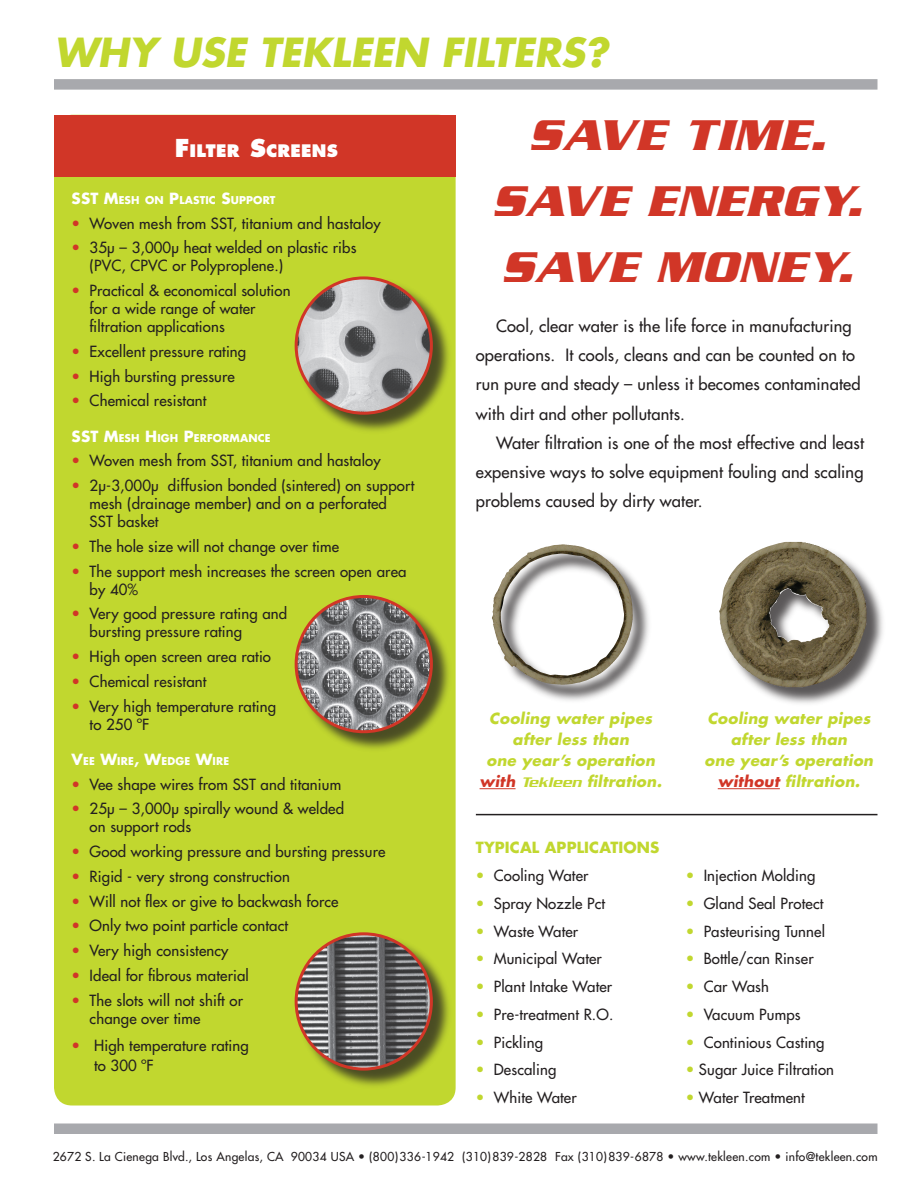
<style>
.page{position:relative;width:918px;height:1188px;background:#fff}
.page>*{position:absolute;margin:0;border:0;box-sizing:border-box;transform-origin:0 0}
.Tekleen_Body_Copy{font:italic 700 46.5px "Serpentine ICG";letter-spacing:.01em;color:#d13627}
.t1{font:italic 700 39px "Futura";color:#c1d72f}
.Tekleen_Graphic_Head{font:800 16.8px "Futura";letter-spacing:.015em;color:#fff}
.Tekleen_Body_Copy-2{font:16.5px/29.2px "Futura";letter-spacing:.01em;color:#231f20}
.Filter_Screens_List{font:15px/18px "Futura";letter-spacing:.01em;color:#231f20}
.Tekleen_Bullet_List{font:15px/20.2px "Futura";letter-spacing:.01em;color:#231f20}
.Tekleen_Bullet_List-2{font:italic 700 15px/21px "Futura";letter-spacing:.02em;color:#c1d72f;text-align:center}
.Tekleen_Bullet_List-3{font:700 15px "Futura";letter-spacing:.01em;color:#c1d72f}
.How_Filters_Work_Hea{font:700 15px "Futura";color:#fff}
.t2{font:12px "Futura";letter-spacing:.025em;color:#231f20}
.How_Filters_Work_Hea-2{font:700 10.5px "Futura";letter-spacing:.015em;color:#fff}
.s1{font-size:24px}
.s2{font-size:15px}
.s3{color:#d13627}
.s4{font-family:"Serpentine ICG";font-weight:400}
.s5{color:#c1d72f}
</style>
<div class="page">
<div style="left:54px;top:79px;width:824px;height:11px;background:#a8a9ad"></div>
<div style="left:54px;top:1124px;width:824px;height:10px;background:#a8a9ad"></div>
<div style="left:54px;top:115px;width:402px;height:991px;background:#c1d72f;border-radius:18px"></div>
<div style="left:296px;top:278px;width:157px;height:157px;background:#231f20;opacity:.75"></div>
<img style="left:296px;top:278px;width:135px;height:135px;border-radius:50%">
<div style="left:295px;top:276px;width:138px;height:139px;border:3px solid #d13627;border-radius:50%"></div>
<div style="left:296px;top:596px;width:157px;height:158px;background:#231f20;opacity:.75"></div>
<img style="left:296px;top:596px;width:135px;height:136px;border-radius:50%">
<div style="left:295px;top:595px;width:138px;height:138px;border:3px solid #d13627;border-radius:50%"></div>
<div style="left:296px;top:934px;width:157px;height:157px;background:#231f20;opacity:.75"></div>
<img style="left:296px;top:934px;width:135px;height:135px;border-radius:50%">
<div style="left:295px;top:932px;width:138px;height:139px;border:3px solid #d13627;border-radius:50%"></div>
<hr style="left:476px;top:814px;width:402px;height:1px;background:#231f20">
<div style="left:720px;top:543px;width:166px;height:165px;background:#231f20;opacity:.75"></div>
<img style="left:719px;top:543px;width:148px;height:144px">
<div style="left:493px;top:545px;width:160px;height:160px;background:#231f20;opacity:.75"></div>
<img style="left:492px;top:544px;width:105px;height:68px">
<hr style="left:718px;top:788px;width:62px;height:1px;background:#d13627">
<hr style="left:480px;top:788px;width:36px;height:1px;background:#d13627">
<div style="left:54px;top:115px;width:402px;height:61px;background:#d13627"></div>
<p class="t1" style="left:54px;top:27px;width:555px">WHY USE TEKLEEN FILTERS?</p>
<p class="Tekleen_Graphic_Head" style="left:175px;top:140px;width:165px"><span class="s1">F</span>ILTER <span class="s1">S</span>CREENS</p>
<p class="How_Filters_Work_Hea" style="left:72px;top:188px;width:11px">SSTM</p>
<p class="How_Filters_Work_Hea-2" style="left:119px;top:193px;width:158px">ESH ON <span class="s2">P</span>LASTIC <span class="s2">S</span>UPPORT</p>
<p class="Filter_Screens_List" style="left:72px;top:214px;width:311px"><span class="s3">•</span> Woven mesh from SST, titanium and hastaloy</p>
<p class="Filter_Screens_List" style="left:90px;top:239px;width:268px;text-indent:-18px"><span class="s3">•</span> 35µ – 3,000µ heat welded on plastic ribs (PVC, CPVC or Polyproplene.)</p>
<p class="Filter_Screens_List" style="left:90px;top:282px;width:203px;text-indent:-18px"><span class="s3">•</span> Practical &amp; economical solution for a wide range of water filtration applications</p>
<p class="Filter_Screens_List" style="left:72px;top:343px;width:176px"><span class="s3">•</span> Excellent pressure rating</p>
<p class="Filter_Screens_List" style="left:72px;top:367px;width:165px"><span class="s3">•</span> High bursting pressure</p>
<p class="Filter_Screens_List" style="left:72px;top:392px;width:136px"><span class="s3">•</span> Chemical resistant</p>
<p class="How_Filters_Work_Hea" style="left:72px;top:426px;width:11px">SSTM</p>
<p class="How_Filters_Work_Hea-2" style="left:119px;top:431px;width:153px">ESH <span class="s2">H</span> IGH <span class="s2">P</span>ERFORMANCE</p>
<p class="Filter_Screens_List" style="left:72px;top:452px;width:311px"><span class="s3">•</span> Woven mesh from SST, titanium and hastaloy</p>
<p class="Filter_Screens_List" style="left:90px;top:477px;width:326px;text-indent:-18px"><span class="s3">•</span> 2µ-3,000µ diffusion bonded (sintered) on support mesh (drainage member) and on a perforated<br>SST basket</p>
<p class="Filter_Screens_List" style="left:72px;top:538px;width:269px"><span class="s3">•</span> The hole size will not change over time</p>
<p class="Filter_Screens_List" style="left:90px;top:562px;width:318px;text-indent:-18px"><span class="s3">•</span> The support mesh increases the screen open area by 40%</p>
<p class="Filter_Screens_List" style="left:90px;top:605px;width:199px;text-indent:-18px"><span class="s3">•</span> Very good pressure rating and bursting pressure rating</p>
<p class="Filter_Screens_List" style="left:72px;top:648px;width:201px"><span class="s3">•</span> High open screen area ratio</p>
<p class="Filter_Screens_List" style="left:72px;top:673px;width:136px"><span class="s3">•</span> Chemical resistant</p>
<p class="Filter_Screens_List" style="left:90px;top:697px;width:188px;text-indent:-18px"><span class="s3">•</span> Very high temperature rating to 250 ºF</p>
<p class="How_Filters_Work_Hea-2" style="left:72px;top:754px;width:159px"><span class="s2">V</span>EE <span class="s2">W</span>IRE<span class="s2">, W</span>EDGE <span class="s2">W</span>IRE</p>
<p class="Filter_Screens_List" style="left:72px;top:775px;width:271px"><span class="s3">•</span> Vee shape wires from SST and titanium</p>
<p class="Filter_Screens_List" style="left:90px;top:800px;width:256px;text-indent:-18px"><span class="s3">•</span> 25µ – 3,000µ spirally wound &amp; welded on support rods</p>
<p class="Filter_Screens_List" style="left:72px;top:843px;width:315px"><span class="s3">•</span> Good working pressure and bursting pressure</p>
<p class="Filter_Screens_List" style="left:72px;top:868px;width:220px"><span class="s3">•</span> Rigid - very strong construction</p>
<p class="Filter_Screens_List" style="left:72px;top:892px;width:268px"><span class="s3">•</span> Will not flex or give to backwash force</p>
<p class="Filter_Screens_List" style="left:72px;top:917px;width:218px"><span class="s3">•</span> Only two point particle contact</p>
<p class="Filter_Screens_List" style="left:72px;top:942px;width:158px"><span class="s3">•</span> Very high consistency</p>
<p class="Filter_Screens_List" style="left:72px;top:967px;width:179px"><span class="s3">•</span> Ideal for fibrous material</p>
<p class="Filter_Screens_List" style="left:90px;top:991px;width:155px;text-indent:-18px"><span class="s3">•</span> The slots will not shift or change over time</p>
<p class="Tekleen_Bullet_List" style="left:94px;top:1035px;width:156px;text-indent:-22px"><span class="s3">•</span> High temperature rating to 300 ºF</p>
<p class="Tekleen_Body_Copy" style="left:528px;top:109px;width:298px">SAVE TIME.</p>
<p class="Tekleen_Body_Copy" style="left:491px;top:175px;width:372px">SAVE ENERGY.</p>
<p class="Tekleen_Body_Copy" style="left:501px;top:241px;width:353px">SAVE MONEY.</p>
<p class="Tekleen_Body_Copy-2" style="left:476px;top:311px;width:386px;text-indent:20px">Cool, clear water is the life force in manufacturing operations. It cools, cleans and can be counted on to run pure and steady – unless it becomes contaminated with dirt and other pollutants.</p>
<p class="Tekleen_Body_Copy-2" style="left:476px;top:428px;width:390px;text-align:justify;text-indent:20px">Water filtration is one of the most effective and least expensive ways to solve equipment fouling and scaling problems caused by dirty water.</p>
<p class="Tekleen_Bullet_List-2" style="left:480px;top:708px;width:184px">Cooling water pipes after less than<br>one year’s operation <span class="s3">with</span> <span class="s4">Tekleen</span> filtration.</p>
<p class="Tekleen_Bullet_List-3" style="left:476px;top:838px;width:45px">TYPICAL</p>
<p class="Tekleen_Bullet_List-3" style="left:545px;top:838px;width:22px">APPL</p>
<p class="Tekleen_Bullet_List-3" style="left:584px;top:838px;width:16px">ICAT</p>
<p class="Tekleen_Bullet_List-3" style="left:618px;top:838px;width:42px">IONS</p>
<p class="Tekleen_Bullet_List" style="left:476px;top:866px;width:114px"><span class="s5">•</span> Cooling Water</p>
<p class="Tekleen_Bullet_List" style="left:476px;top:893px;width:131px"><span class="s5">•</span> Spray Nozzle Pct</p>
<p class="Tekleen_Bullet_List" style="left:476px;top:921px;width:104px"><span class="s5">•</span> Waste Water</p>
<p class="Tekleen_Bullet_List" style="left:476px;top:949px;width:127px"><span class="s5">•</span> Municipal Water</p>
<p class="Tekleen_Bullet_List" style="left:476px;top:977px;width:138px"><span class="s5">•</span> Plant Intake Water</p>
<p class="Tekleen_Bullet_List" style="left:476px;top:1004px;width:139px"><span class="s5">•</span> Pre-treatment R.O.</p>
<p class="Tekleen_Bullet_List" style="left:476px;top:1032px;width:69px"><span class="s5">•</span> Pickling</p>
<p class="Tekleen_Bullet_List" style="left:476px;top:1060px;width:82px"><span class="s5">•</span> Descaling</p>
<p class="Tekleen_Bullet_List" style="left:476px;top:1088px;width:102px"><span class="s5">•</span> White Water</p>
<p class="Tekleen_Bullet_List-2" style="left:705px;top:708px;width:170px">Cooling water pipes after less than<br>one year’s operation <span class="s3">without</span> filtration.</p>
<p class="Tekleen_Bullet_List" style="left:686px;top:865px;width:131px"><span class="s5">•</span> Injection Molding</p>
<p class="Tekleen_Bullet_List" style="left:686px;top:893px;width:139px"><span class="s5">•</span> Gland Seal Protect</p>
<p class="Tekleen_Bullet_List" style="left:686px;top:921px;width:141px"><span class="s5">•</span> Pasteurising Tunnel</p>
<p class="Tekleen_Bullet_List" style="left:686px;top:949px;width:129px"><span class="s5">•</span> Bottle/can Rinser</p>
<p class="Tekleen_Bullet_List" style="left:686px;top:976px;width:85px"><span class="s5">•</span> Car Wash</p>
<p class="Tekleen_Bullet_List" style="left:686px;top:1004px;width:116px"><span class="s5">•</span> Vacuum Pumps</p>
<p class="Tekleen_Bullet_List" style="left:686px;top:1032px;width:140px"><span class="s5">•</span> Continious Casting</p>
<p class="Tekleen_Bullet_List" style="left:686px;top:1060px;width:150px"><span class="s5">•</span> Sugar Juice Filtration</p>
<p class="Tekleen_Bullet_List" style="left:686px;top:1087px;width:121px"><span class="s5">•</span> Water Treatment</p>
<p class="t2" style="left:53px;top:1149px;width:826px">2672 S. La Cienega Blvd., Los Angelas, CA 90034 USA • (800)336-1942 (310)839-2828 Fax (310)839-6878 • www.tekleen.com • info@tekleen.com</p>
</div>
